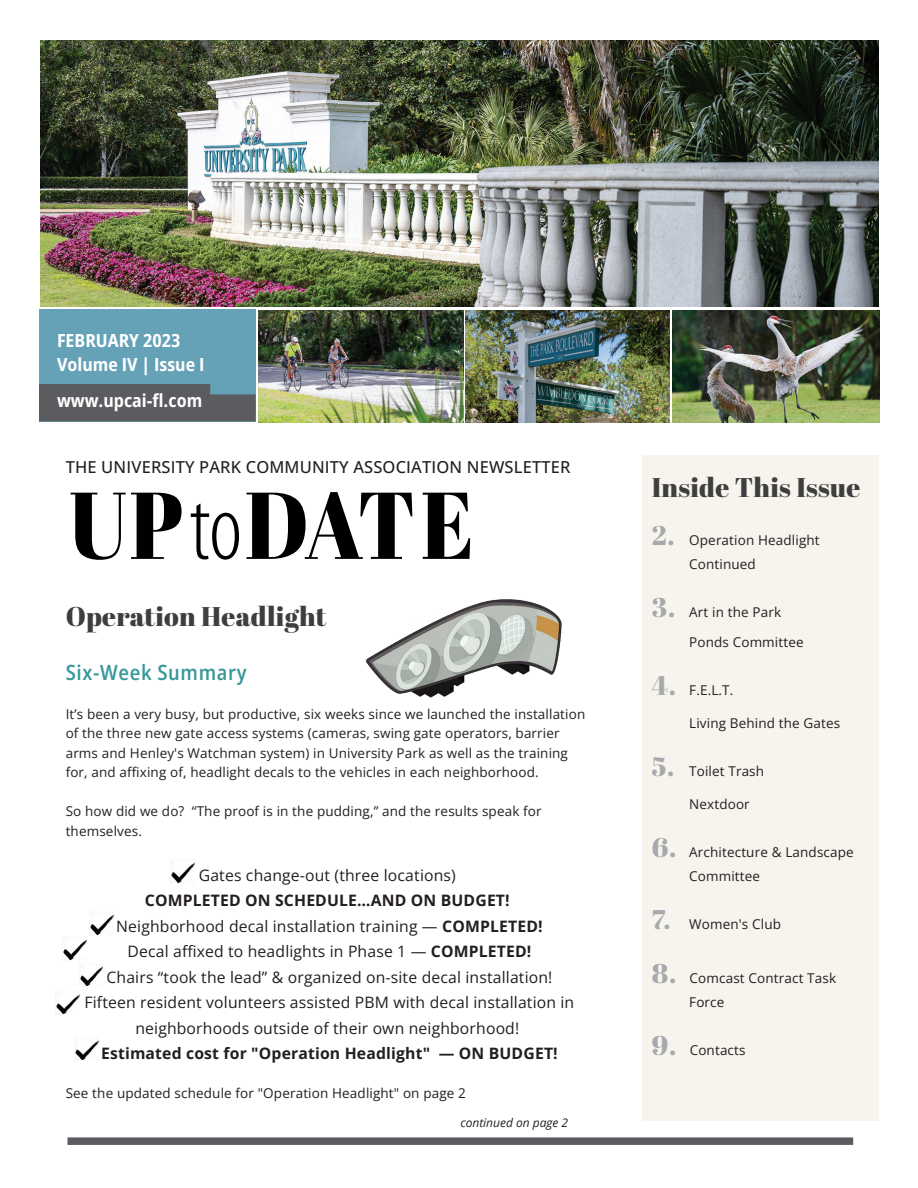
<style>
.page{position:relative;width:918px;height:1188px;background:#fff}
.page>*{position:absolute;margin:0;border:0;box-sizing:border-box;transform-origin:0 0}
.t1{font:94.65px "Abril Fatface";letter-spacing:-.01em;color:#000001;scale:.9 1}
.t2{font:27px "Abril Fatface";letter-spacing:.01em;color:#3e3e3f}
.t3{font:600 semi-condensed 21px "Open Sans";letter-spacing:.03em;color:#38989a}
.t4{font:700 semi-condensed 18px/24px "Open Sans";color:#fff}
.t5{font:500 16.5px "Open Sans";letter-spacing:.01em;color:#231f20}
.t6{font:15.75px/25.5px "Open Sans";letter-spacing:.01em;color:#231f20;text-align:center}
.t7{font:700 15.75px "Open Sans";letter-spacing:.01em;color:#231f20}
.t8{font:13.5px/19.5px "Open Sans";letter-spacing:.01em;color:#231f20}
.t9{font:italic 12px "Open Sans";color:#231f20}
.s1{font-family:"Myriad Pro";font-weight:300;font-stretch:condensed}
.s2{font-weight:700}
.s3{font-family:"Abril Fatface";font-size:27px;color:#a8a9ad}
</style>
<div class="page">
<div style="left:39px;top:309px;width:217px;height:113px;background:#65a2b7"></div>
<svg style="left:39px;top:384px;width:217px;height:38px"></svg>
<div style="left:68px;top:1137px;width:785px;height:8px;background:#5b5c60"></div>
<img style="left:40px;top:40px;width:839px;height:267px">
<img style="left:465px;top:310px;width:204px;height:112px">
<img style="left:672px;top:310px;width:207px;height:112px">
<img style="left:258px;top:310px;width:205px;height:112px">
<div style="left:642px;top:455px;width:237px;height:666px;background:#f6f4ed"></div>
<img style="left:171px;top:863px;width:23px;height:20px">
<img style="left:90px;top:915px;width:23px;height:20px">
<img style="left:63px;top:939px;width:24px;height:21px">
<img style="left:80px;top:966px;width:23px;height:20px">
<img style="left:56px;top:995px;width:23px;height:19px">
<img style="left:75px;top:1041px;width:23px;height:19px">
<img style="left:365px;top:599px;width:197px;height:99px">
<h3 class="t4" style="left:57px;top:328px;width:149px">FEBRUARY 2023<br>Volume IV | Issue I</h3>
<h3 class="t4" style="left:57px;top:388px;width:147px">www.upcai-fl.com</h3>
<p class="t5" style="left:66px;top:455px;width:506px">THE UNIVERSITY PARK COMMUNITY ASSOCIATION NEWSLETTER</p>
<h1 class="t1" style="left:69px;top:459px;width:452px">UP<span class="s1">to</span>DATE</h1>
<h2 class="t2" style="left:66px;top:597px;width:262px">Operation Headlight</h2>
<h3 class="t3" style="left:66px;top:658px;width:182px">Six-Week Summary</h3>
<p class="t8" style="left:66px;top:704px;width:521px">It’s been a very busy, but productive, six weeks since we launched the installation of the three new gate access systems (cameras, swing gate operators, barrier arms and Henley's Watchman system) in University Park as well as the training for, and affixing of, headlight decals to the vehicles in each neighborhood.</p>
<p class="t8" style="left:66px;top:801px;width:477px">So how did we do? “The proof is in the pudding,” and the results speak for themselves.</p>
<p class="t6" style="left:199px;top:862px;width:259px">Gates change-out (three locations)</p>
<p class="t6" style="left:85px;top:887px;width:491px"><span class="s2">COMPLETED ON SCHEDULE…AND ON BUDGET!<br></span>Neighborhood decal installation training — <span class="s2">COMPLETED!<br></span>Decal affixed to headlights in Phase 1 — <span class="s2">COMPLETED!<br></span>Chairs “took the lead” &amp; organized on-site decal installation!<br>Fifteen resident volunteers assisted PBM with decal installation in neighborhoods outside of their own neighborhood!</p>
<p class="t7" style="left:101px;top:1043px;width:458px">Estimated cost for "Operation Headlight" — ON BUDGET!</p>
<p class="t8" style="left:66px;top:1083px;width:402px">See the updated schedule for "Operation Headlight" on page 2</p>
<p class="t9" style="left:460px;top:1114px;width:109px">continued on page 2</p>
<h2 class="t2" style="left:652px;top:469px;width:210px">Inside This Issue</h2>
<p class="t8" style="left:689px;top:528px;width:132px;line-height:24px;text-indent:-38px"><span class="s3">2.</span> Operation Headlight<br>Continued</p>
<p class="t8" style="left:652px;top:602px;width:131px"><span class="s3">3.</span> Art in the Park</p>
<p class="t8" style="left:689px;top:632px;width:116px">Ponds Committee</p>
<p class="t8" style="left:652px;top:680px;width:83px"><span class="s3">4.</span> F.E.L.T.</p>
<p class="t8" style="left:689px;top:713px;width:153px">Living Behind the Gates</p>
<p class="t8" style="left:652px;top:761px;width:114px"><span class="s3">5.</span> Toilet Trash</p>
<p class="t8" style="left:689px;top:794px;width:62px">Nextdoor</p>
<p class="t8" style="left:689px;top:840px;width:166px;line-height:24px;text-indent:-38px"><span class="s3">6.</span> Architecture &amp; Landscape<br>Committee</p>
<p class="t8" style="left:652px;top:914px;width:131px"><span class="s3">7.</span> Women's Club</p>
<p class="t8" style="left:689px;top:966px;width:148px;line-height:24px;text-indent:-38px"><span class="s3">8.</span> Comcast Contract Task<br>Force</p>
<p class="t8" style="left:652px;top:1040px;width:95px"><span class="s3">9.</span> Contacts</p>
</div>
